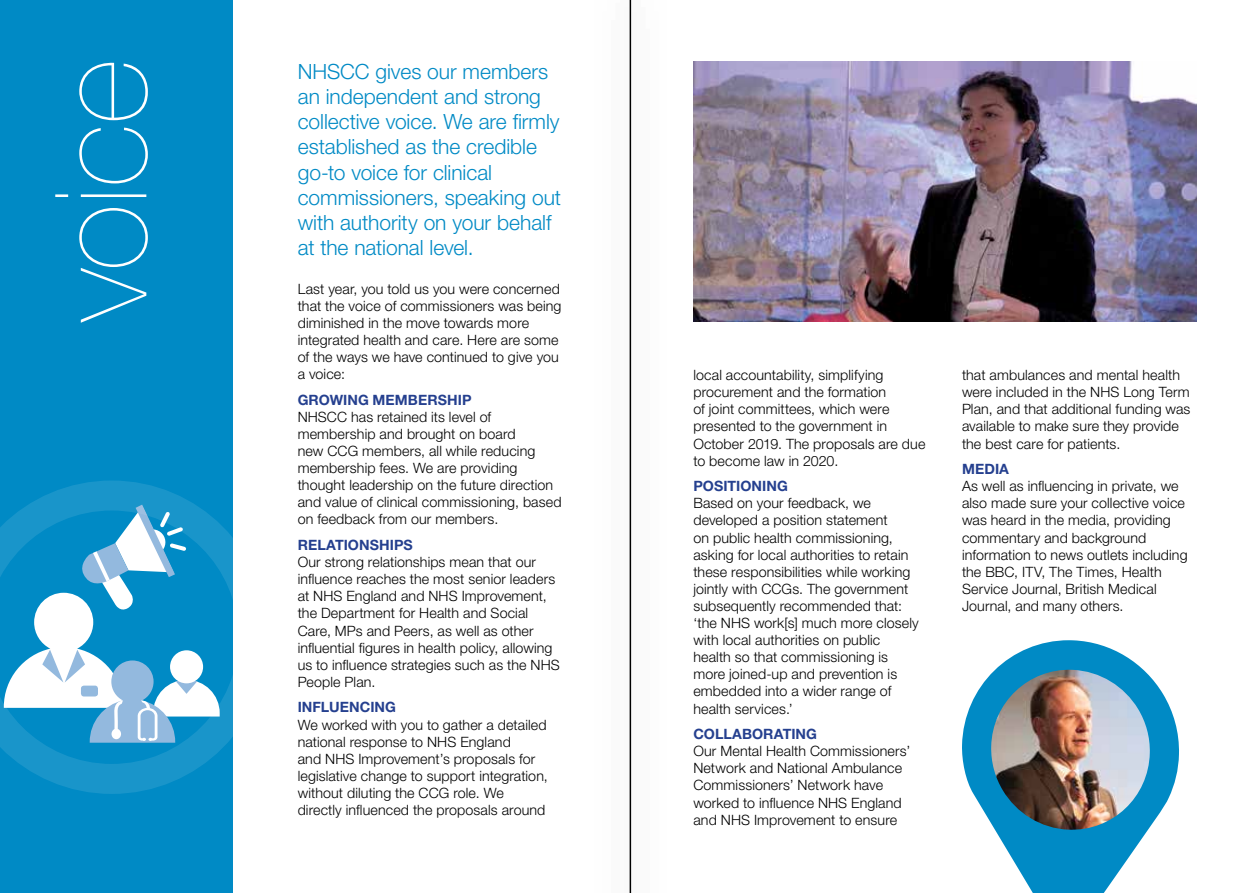
<style>
.page{position:relative;width:1259px;height:893px;background:#fff}
.page>*{position:absolute;margin:0;border:0;box-sizing:border-box;transform-origin:0 0}
.t1{font:200 127.5px "Helvetica Neue LT Std";color:#fff}
.t2{font:300 21px/25.2px "Helvetica Neue LT Std";color:#008ac5}
.t3{font:300 14.25px/17.1px "Helvetica Neue LT Std";letter-spacing:.01em;color:#000}
.t4{font:700 14.25px "Helvetica Neue LT Std";letter-spacing:.005em;color:#25408f}
</style>
<div class="page">
<div style="left:592px;top:0;width:77px;height:893px;background:#fafafa"></div>
<hr style="left:629px;top:0;width:2px;height:893px;background:#000">
<div style="left:0;top:0;width:232px;height:893px;background:#008ac5"></div>
<img style="left:693px;top:61px;width:503px;height:260px">
<img style="left:962px;top:640px;width:217px;height:253px">
<svg style="left:0;top:480px;width:233px;height:314px"></svg>
<h1 class="t1" style="left:28px;top:321px;width:263px;rotate:-90deg">voice</h1>
<h2 class="t2" style="left:298px;top:58px;width:265px">NHSCC gives our members an independent and strong collective voice. We are firmly established as the credible go-to voice for clinical commissioners, speaking out with authority on your behalf at the national level.</h2>
<p class="t3" style="left:298px;top:280px;width:265px">Last year, you told us you were concerned that the voice of commissioners was being diminished in the move towards more integrated health and care. Here are some of the ways we have continued to give you a voice:</p>
<p class="t4" style="left:298px;top:391px;width:168px">GROWING MEMBERSHIP</p>
<p class="t3" style="left:298px;top:408px;width:265px">NHSCC has retained its level of membership and brought on board<br>new CCG members, all while reducing membership fees. We are providing thought leadership on the future direction and value of clinical commissioning, based on feedback from our members.</p>
<p class="t4" style="left:298px;top:536px;width:101px">RELATIONSHIPS</p>
<p class="t3" style="left:298px;top:553px;width:264px">Our strong relationships mean that our influence reaches the most senior leaders at NHS England and NHS Improvement, the Department for Health and Social Care, MPs and Peers, as well as other influential figures in health policy, allowing us to influence strategies such as the NHS People Plan.</p>
<p class="t4" style="left:298px;top:698px;width:98px">INFLUENCING</p>
<p class="t3" style="left:298px;top:716px;width:252px">We worked with you to gather a detailed national response to NHS England<br>and NHS Improvement’s proposals for legislative change to support integration, without diluting the CCG role. We directly influenced the proposals around</p>
<p class="t3" style="left:693px;top:366px;width:233px">local accountability, simplifying procurement and the formation<br>of joint committees, which were presented to the government in<br>October 2019. The proposals are due to become law in 2020.</p>
<p class="t4" style="left:693px;top:477px;width:94px">POSITIONING</p>
<p class="t3" style="left:693px;top:494px;width:227px">Based on your feedback, we developed a position statement<br>on public health commissioning, asking for local authorities to retain these responsibilities while working jointly with CCGs. The government subsequently recommended that: ‘the NHS work[s] much more closely with local authorities on public health so that commissioning is more joined-up and prevention is embedded into a wider range of health services.’</p>
<p class="t4" style="left:693px;top:725px;width:123px">COLLABORATING</p>
<p class="t3" style="left:693px;top:742px;width:218px">Our Mental Health Commissioners’<br>Network and National Ambulance<br>Commissioners’ Network have worked to influence NHS England and NHS Improvement to ensure</p>
<p class="t3" style="left:962px;top:366px;width:230px">that ambulances and mental health were included in the NHS Long Term Plan, and that additional funding was available to make sure they provide the best care for patients.</p>
<p class="t4" style="left:962px;top:460px;width:49px">MEDIA</p>
<p class="t3" style="left:962px;top:477px;width:227px">As well as influencing in private, we also made sure your collective voice was heard in the media, providing commentary and background information to news outlets including the BBC, ITV, The Times, Health<br>Service Journal, British Medical<br>Journal, and many others.</p>
</div>
